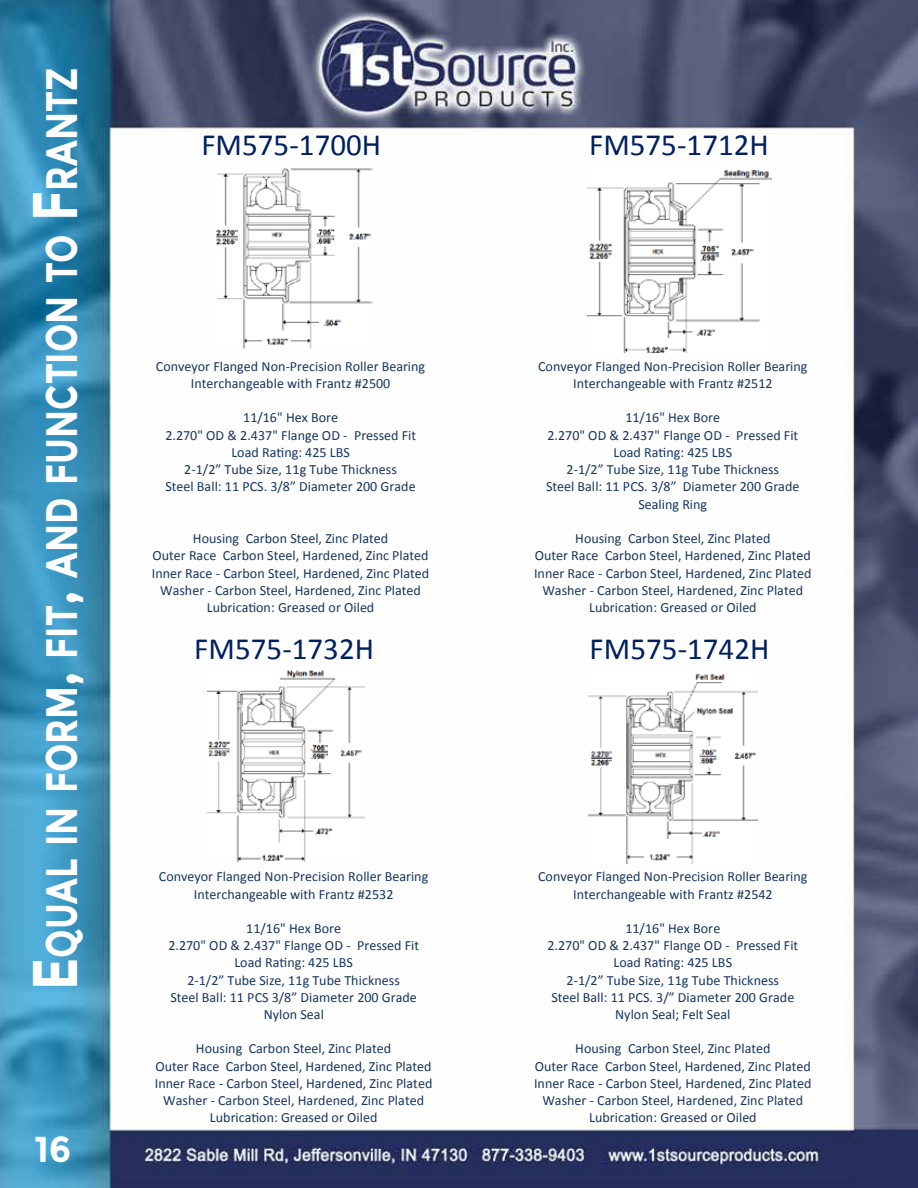
<style>
.page{position:relative;width:918px;height:1188px;background:#fff}
.page>*{position:absolute;margin:0;border:0;box-sizing:border-box;transform-origin:0 0}
.t1{font:700 44.1px "Montserrat";color:#fff;scale:.78 1}
.t2{font:700 36px "Montserrat";color:#fff}
.t3{font:31.05px "Calibri";color:#002060}
.t4{font:14.1px/17.2px "Calibri";color:#17365d;text-align:center}
.s1{font-size:63px}
</style>
<div class="page">
<img style="left:0;top:0;width:918px;height:1188px">
<img style="left:214px;top:167px;width:159px;height:183px">
<img style="left:587px;top:169px;width:184px;height:184px">
<img style="left:208px;top:669px;width:156px;height:192px">
<img style="left:589px;top:669px;width:168px;height:195px">
<h1 class="t1" style="left:35px;top:990px;width:1183px;rotate:-90deg"><span class="s1">E</span>qual i n form<span class="s1">,</span> fit<span class="s1">,</span> and function to <span class="s1">F</span>rantz</h1>
<h2 class="t2" style="left:34px;top:1128px;width:39px">16</h2>
<h3 class="t3" style="left:201px;top:125px;width:181px">FM575-1700H</h3>
<p class="t4" style="left:156px;top:358px;width:271px">Conveyor Flanged Non-Precision Roller Bearing<br>Interchangeable with Frantz #2500</p>
<p class="t4" style="left:165px;top:409px;width:252px">11/16" Hex Bore<br>2.270" OD &amp; 2.437" Flange OD - Pressed Fit<br>Load Rating: 425 LBS<br>2-1/2” Tube Size, 11g Tube Thickness<br>Steel Ball: 11 PCS. 3/8” Diameter 200 Grade</p>
<p class="t4" style="left:152px;top:530px;width:279px">Housing Carbon Steel, Zinc Plated<br>Outer Race Carbon Steel, Hardened, Zinc Plated Inner Race - Carbon Steel, Hardened, Zinc Plated Washer - Carbon Steel, Hardened, Zinc Plated Lubrication: Greased or Oiled</p>
<h3 class="t3" style="left:194px;top:630px;width:181px">FM575-1732H</h3>
<p class="t4" style="left:159px;top:868px;width:271px">Conveyor Flanged Non-Precision Roller Bearing<br>Interchangeable with Frantz #2532</p>
<p class="t4" style="left:168px;top:920px;width:252px">11/16" Hex Bore<br>2.270" OD &amp; 2.437" Flange OD - Pressed Fit<br>Load Rating: 425 LBS<br>2-1/2” Tube Size, 11g Tube Thickness<br>Steel Ball: 11 PCS 3/8” Diameter 200 Grade<br>Nylon Seal</p>
<p class="t4" style="left:155px;top:1040px;width:279px">Housing Carbon Steel, Zinc Plated<br>Outer Race Carbon Steel, Hardened, Zinc Plated Inner Race - Carbon Steel, Hardened, Zinc Plated Washer - Carbon Steel, Hardened, Zinc Plated Lubrication: Greased or Oiled</p>
<h3 class="t3" style="left:589px;top:125px;width:181px">FM575-1712H</h3>
<p class="t4" style="left:538px;top:358px;width:271px">Conveyor Flanged Non-Precision Roller Bearing<br>Interchangeable with Frantz #2512</p>
<p class="t4" style="left:546px;top:409px;width:255px">11/16" Hex Bore<br>2.270" OD &amp; 2.437" Flange OD - Pressed Fit<br>Load Rating: 425 LBS<br>2-1/2” Tube Size, 11g Tube Thickness<br>Steel Ball: 11 PCS. 3/8” Diameter 200 Grade<br>Sealing Ring</p>
<p class="t4" style="left:534px;top:530px;width:279px">Housing Carbon Steel, Zinc Plated<br>Outer Race Carbon Steel, Hardened, Zinc Plated Inner Race - Carbon Steel, Hardened, Zinc Plated Washer - Carbon Steel, Hardened, Zinc Plated Lubrication: Greased or Oiled</p>
<h3 class="t3" style="left:590px;top:630px;width:181px">FM575-1742H</h3>
<p class="t4" style="left:538px;top:868px;width:271px">Conveyor Flanged Non-Precision Roller Bearing<br>Interchangeable with Frantz #2542</p>
<p class="t4" style="left:547px;top:920px;width:252px">11/16" Hex Bore<br>2.270" OD &amp; 2.437" Flange OD - Pressed Fit<br>Load Rating: 425 LBS<br>2-1/2” Tube Size, 11g Tube Thickness<br>Steel Ball: 11 PCS. 3/” Diameter 200 Grade<br>Nylon Seal; Felt Seal</p>
<p class="t4" style="left:534px;top:1040px;width:279px">Housing Carbon Steel, Zinc Plated<br>Outer Race Carbon Steel, Hardened, Zinc Plated Inner Race - Carbon Steel, Hardened, Zinc Plated Washer - Carbon Steel, Hardened, Zinc Plated Lubrication: Greased or Oiled</p>
</div>
